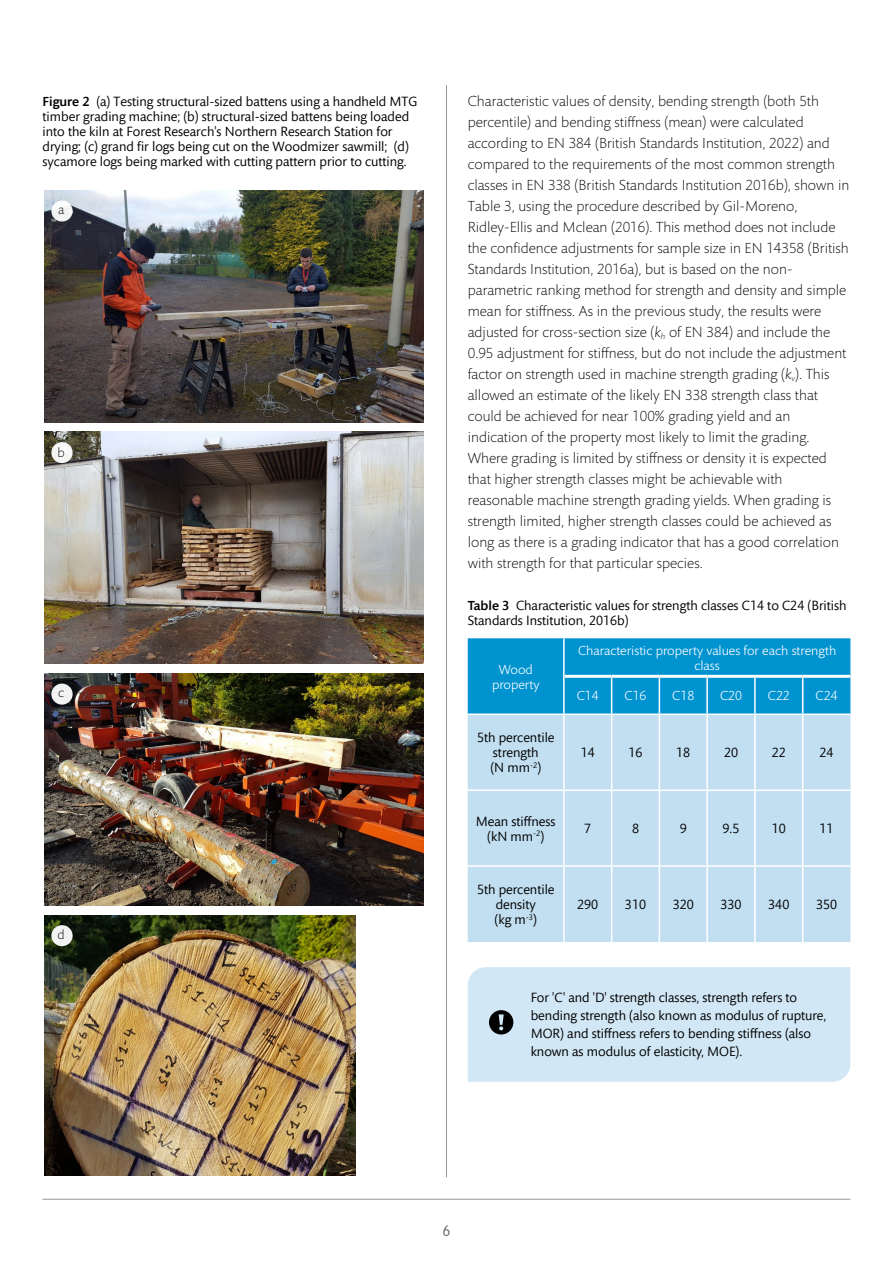
<style>
.page{position:relative;width:893px;height:1263px;background:#fff}
.page>*{position:absolute;margin:0;border:0;box-sizing:border-box;transform-origin:0 0}
.Body_text{font:300 15px/21px "Mundo Sans Pro";color:#000}
.t1{font:300 15px "VAG Rounded Next";color:#636466}
.Figure_title{font:13.5px/15px "Mundo Sans Pro";color:#000}
.Box_text{font:13.5px/18px "Mundo Sans Pro";color:#000}
.Table_body_centred{font:13.5px/15px "Mundo Sans Pro";color:#000;text-align:center}
.Table_title{font:13.5px/15px "Mundo Sans Pro";color:#000}
.Table_column_heading_centred{font:13.5px/15px "Mundo Sans Pro";color:#fff;text-align:center}
.t2{font:300 13.5px "Mundo Sans Pro";color:#000}
.s1{font-weight:500}
.s2{font-style:italic}
</style>
<div class="page">
<hr style="left:43px;top:1199px;width:807px;height:1px;background:#939598">
<img style="left:44px;top:915px;width:312px;height:260px">
<img style="left:44px;top:674px;width:379px;height:232px">
<img style="left:44px;top:190px;width:379px;height:232px">
<img style="left:44px;top:432px;width:379px;height:232px">
<hr style="left:446px;top:85px;width:1px;height:1092px;background:#939598">
<svg style="left:51px;top:201px;width:22px;height:21px"></svg>
<div style="left:468px;top:638px;width:382px;height:75px;background:#0093d0"></div>
<div style="left:468px;top:715px;width:382px;height:227px;background:#c2dff1"></div>
<hr style="left:563px;top:638px;width:2px;height:38px;background:#fff">
<hr style="left:563px;top:676px;width:2px;height:37px;background:#fff">
<hr style="left:611px;top:678px;width:1px;height:35px;background:#fff">
<hr style="left:659px;top:678px;width:1px;height:35px;background:#fff">
<hr style="left:706px;top:678px;width:2px;height:35px;background:#fff">
<hr style="left:754px;top:678px;width:2px;height:35px;background:#fff">
<hr style="left:802px;top:678px;width:1px;height:35px;background:#fff">
<hr style="left:563px;top:715px;width:2px;height:74px;background:#fff">
<hr style="left:611px;top:715px;width:1px;height:74px;background:#fff">
<hr style="left:659px;top:715px;width:1px;height:74px;background:#fff">
<hr style="left:706px;top:715px;width:2px;height:74px;background:#fff">
<hr style="left:754px;top:715px;width:2px;height:74px;background:#fff">
<hr style="left:802px;top:715px;width:1px;height:74px;background:#fff">
<hr style="left:468px;top:789px;width:96px;height:2px;background:#fff">
<hr style="left:564px;top:789px;width:48px;height:2px;background:#fff">
<hr style="left:563px;top:791px;width:2px;height:74px;background:#fff">
<hr style="left:612px;top:789px;width:47px;height:2px;background:#fff">
<hr style="left:611px;top:791px;width:1px;height:74px;background:#fff">
<hr style="left:659px;top:789px;width:48px;height:2px;background:#fff">
<hr style="left:659px;top:791px;width:1px;height:74px;background:#fff">
<hr style="left:707px;top:789px;width:48px;height:2px;background:#fff">
<hr style="left:706px;top:791px;width:2px;height:74px;background:#fff">
<hr style="left:755px;top:789px;width:48px;height:2px;background:#fff">
<hr style="left:754px;top:791px;width:2px;height:74px;background:#fff">
<hr style="left:803px;top:789px;width:47px;height:2px;background:#fff">
<hr style="left:802px;top:791px;width:1px;height:74px;background:#fff">
<hr style="left:468px;top:865px;width:96px;height:2px;background:#fff">
<hr style="left:564px;top:865px;width:48px;height:2px;background:#fff">
<hr style="left:563px;top:867px;width:2px;height:75px;background:#fff">
<hr style="left:612px;top:865px;width:47px;height:2px;background:#fff">
<hr style="left:611px;top:867px;width:1px;height:75px;background:#fff">
<hr style="left:659px;top:865px;width:48px;height:2px;background:#fff">
<hr style="left:659px;top:867px;width:1px;height:75px;background:#fff">
<hr style="left:707px;top:865px;width:48px;height:2px;background:#fff">
<hr style="left:706px;top:867px;width:2px;height:75px;background:#fff">
<hr style="left:755px;top:865px;width:48px;height:2px;background:#fff">
<hr style="left:754px;top:867px;width:2px;height:75px;background:#fff">
<hr style="left:803px;top:865px;width:47px;height:2px;background:#fff">
<hr style="left:802px;top:867px;width:1px;height:75px;background:#fff">
<hr style="left:565px;top:675px;width:47px;height:3px;background:#fff">
<hr style="left:612px;top:675px;width:47px;height:3px;background:#fff">
<hr style="left:659px;top:675px;width:48px;height:3px;background:#fff">
<hr style="left:707px;top:675px;width:48px;height:3px;background:#fff">
<hr style="left:755px;top:675px;width:48px;height:3px;background:#fff">
<hr style="left:803px;top:675px;width:47px;height:3px;background:#fff">
<svg style="left:51px;top:442px;width:22px;height:21px"></svg>
<svg style="left:51px;top:684px;width:22px;height:21px"></svg>
<svg style="left:51px;top:925px;width:22px;height:21px"></svg>
<div style="left:468px;top:967px;width:382px;height:115px;background:#d2e7f5"></div>
<h6 class="Figure_title" style="left:43px;top:94px;width:376px"><span class="s1">Figure 2</span> (a) Testing structural-sized battens using a handheld MTG timber grading machine; (b) structural-sized battens being loaded into the kiln at Forest Research's Northern Research Station for drying; (c) grand fir logs being cut on the Woodmizer sawmill; (d) sycamore logs being marked with cutting pattern prior to cutting.</h6>
<p class="Body_text" style="left:468px;top:90px;width:383px">Characteristic values of density, bending strength (both 5th percentile) and bending stiffness (mean) were calculated according to EN 384 (British Standards Institution, 2022) and compared to the requirements of the most common strength classes in EN 338 (British Standards Institution 2016b), shown in Table 3, using the procedure described by Gil-Moreno, Ridley-Ellis and Mclean (2016). This method does not include the confidence adjustments for sample size in EN 14358 (British Standards Institution, 2016a), but is based on the non&shy;parametric ranking method for strength and density and simple mean for stiffness. As in the previous study, the results were adjusted for cross-section size (<span class="s2">k</span><sub>h</sub> of EN 384) and include the 0.95 adjustment for stiffness, but do not include the adjustment factor on strength used in machine strength grading (<span class="s2">k</span><sub>v</sub>). This allowed an estimate of the likely EN 338 strength class that could be achieved for near 100% grading yield and an indication of the property most likely to limit the grading.<br>Where grading is limited by stiffness or density it is expected that higher strength classes might be achievable with reasonable machine strength grading yields. When grading is strength limited, higher strength classes could be achieved as long as there is a grading indicator that has a good correlation with strength for that particular species.</p>
<h6 class="Table_title" style="left:468px;top:598px;width:380px"><span class="s1">Table 3</span> Characteristic values for strength classes C14 to C24 (British<br>Standards Institution, 2016b)</h6>
<p class="t2" style="left:58px;top:201px;width:8px">a</p>
<p class="t2" style="left:57px;top:444px;width:9px">b</p>
<p class="t2" style="left:58px;top:684px;width:7px">c</p>
<p class="t2" style="left:58px;top:926px;width:9px">d</p>
<p class="Table_column_heading_centred" style="left:492px;top:662px;width:49px">Wood property</p>
<p class="Table_body_centred" style="left:477px;top:730px;width:79px">5th percentile strength</p>
<p class="Table_body_centred" style="left:490px;top:760px;width:52px">(N mm<sup>-2</sup>)</p>
<p class="Table_column_heading_centred" style="left:578px;top:643px;width:260px">Characteristic property values for each strength class</p>
<p class="Table_column_heading_centred" style="left:577px;top:688px;width:24px">C14</p>
<p class="Table_column_heading_centred" style="left:624px;top:688px;width:24px">C16</p>
<p class="Table_column_heading_centred" style="left:672px;top:688px;width:24px">C18</p>
<p class="Table_column_heading_centred" style="left:720px;top:688px;width:24px">C20</p>
<p class="Table_column_heading_centred" style="left:768px;top:688px;width:24px">C22</p>
<p class="Table_column_heading_centred" style="left:815px;top:688px;width:24px">C24</p>
<p class="Table_body_centred" style="left:581px;top:745px;width:16px">14</p>
<p class="Table_body_centred" style="left:628px;top:745px;width:16px">16</p>
<p class="Table_body_centred" style="left:676px;top:745px;width:16px">18</p>
<p class="Table_body_centred" style="left:724px;top:745px;width:16px">20</p>
<p class="Table_body_centred" style="left:772px;top:745px;width:16px">22</p>
<p class="Table_body_centred" style="left:819px;top:745px;width:16px">24</p>
<p class="Table_body_centred" style="left:476px;top:813px;width:81px">Mean stiffness (kN mm<sup>-2</sup>)</p>
<p class="Table_body_centred" style="left:584px;top:821px;width:9px">7</p>
<p class="Table_body_centred" style="left:632px;top:821px;width:9px">8</p>
<p class="Table_body_centred" style="left:680px;top:821px;width:9px">9</p>
<p class="Table_body_centred" style="left:723px;top:821px;width:18px">9.5</p>
<p class="Table_body_centred" style="left:772px;top:821px;width:16px">10</p>
<p class="Table_body_centred" style="left:819px;top:821px;width:16px">11</p>
<p class="Table_body_centred" style="left:477px;top:882px;width:79px">5th percentile density</p>
<p class="Table_body_centred" style="left:495px;top:912px;width:44px">(kg m<sup>-3</sup>)</p>
<p class="Table_body_centred" style="left:577px;top:897px;width:23px">290</p>
<p class="Table_body_centred" style="left:625px;top:897px;width:23px">310</p>
<p class="Table_body_centred" style="left:673px;top:897px;width:23px">320</p>
<p class="Table_body_centred" style="left:720px;top:897px;width:23px">330</p>
<p class="Table_body_centred" style="left:768px;top:897px;width:23px">340</p>
<p class="Table_body_centred" style="left:816px;top:897px;width:23px">350</p>
<p class="Box_text" style="left:531px;top:988px;width:297px">For 'C' and 'D' strength classes, strength refers to bending strength (also known as modulus of rupture, MOR) and stiffness refers to bending stiffness (also known as modulus of elasticity, MOE).</p>
<p class="t1" style="left:442px;top:1222px;width:10px">6</p>
</div>
